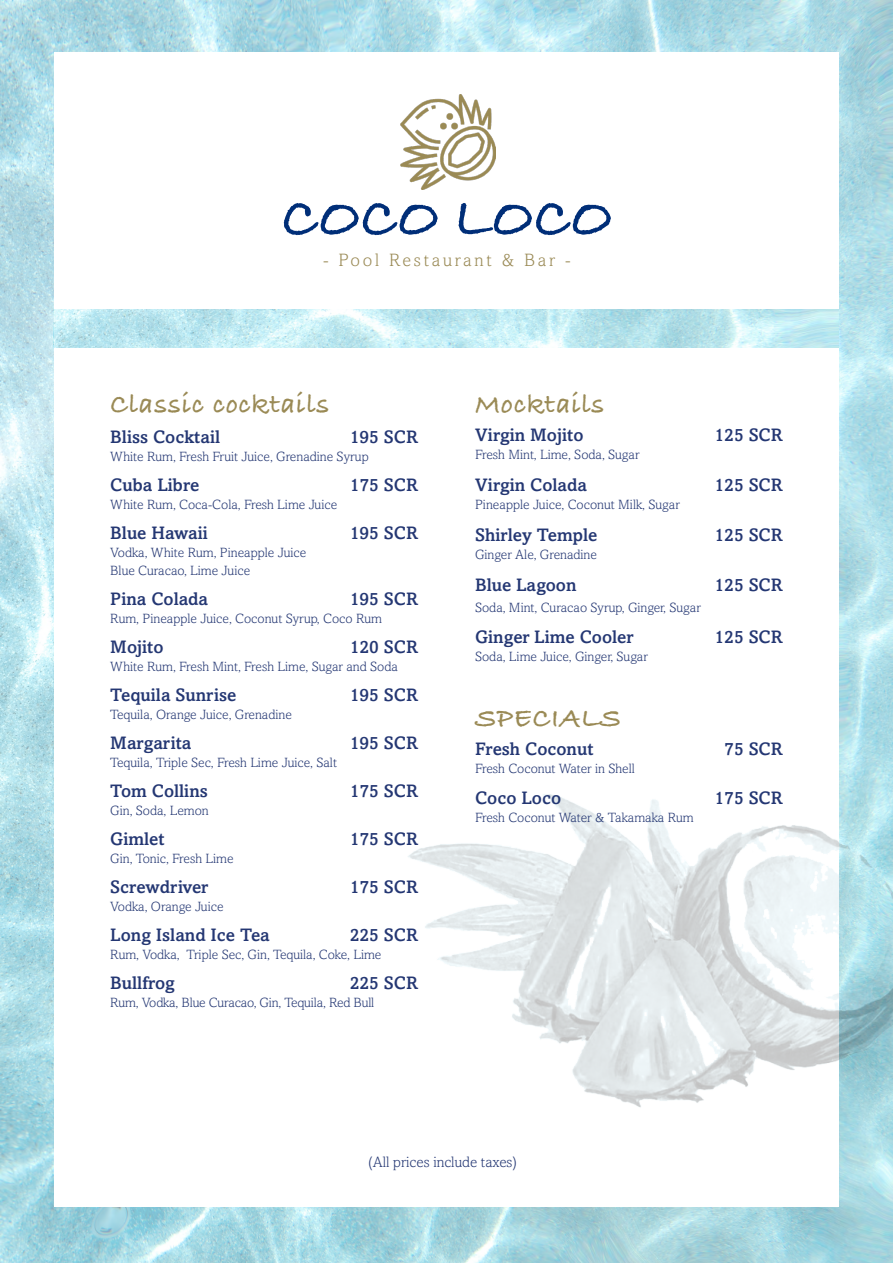
<style>
.page{position:relative;width:893px;height:1263px;background:#fff}
.page>*{position:absolute;margin:0;border:0;box-sizing:border-box;transform-origin:0 0}
.t1{font:700 58.5px "Bradley Hand ITCTT";color:#002e78}
.t2{font:700 28.5px "Bradley Hand ITCTT";letter-spacing:.025em;color:#9a8a55}
.t3{font:500 18px "Amasis";color:#243773}
.t4{font:300 18px "Amasis";letter-spacing:.15em;color:#9a8a55}
.t5{font:300 15px "Amasis";color:#243773}
.t6{font:300 13.5px/18px "Amasis";color:#243773}
</style>
<div class="page">
<img style="left:0;top:0;width:893px;height:1263px">
<div style="left:54px;top:53px;width:785px;height:1154px;background:#fff"></div>
<img style="left:356px;top:634px;width:537px;height:592px">
<img style="left:401px;top:95px;width:95px;height:94px">
<img style="left:53px;top:310px;width:785px;height:37px">
<h1 class="t1" style="left:281px;top:173px;width:333px">COCO LOCO</h1>
<h3 class="t4" style="left:323px;top:249px;width:249px">- Pool Restaurant &amp; Bar -</h3>
<h2 class="t2" style="left:110px;top:382px;width:220px">Classic cocktails</h2>
<h3 class="t3" style="left:110px;top:426px;width:111px">Bliss Cocktail</h3>
<h3 class="t3" style="left:350px;top:426px;width:70px">195 SCR</h3>
<p class="t6" style="left:110px;top:447px;width:260px">White Rum, Fresh Fruit Juice, Grenadine Syrup</p>
<h3 class="t3" style="left:110px;top:474px;width:91px">Cuba Libre</h3>
<h3 class="t3" style="left:350px;top:474px;width:70px">175 SCR</h3>
<p class="t6" style="left:110px;top:495px;width:228px">White Rum, Coca-Cola, Fresh Lime Juice</p>
<h3 class="t3" style="left:110px;top:522px;width:99px">Blue Hawaii</h3>
<h3 class="t3" style="left:350px;top:522px;width:70px">195 SCR</h3>
<p class="t6" style="left:110px;top:543px;width:198px">Vodka, White Rum, Pineapple Juice<br>Blue Curacao, Lime Juice</p>
<h3 class="t3" style="left:110px;top:588px;width:99px">Pina Colada</h3>
<h3 class="t3" style="left:350px;top:588px;width:70px">195 SCR</h3>
<p class="t6" style="left:110px;top:609px;width:273px">Rum, Pineapple Juice, Coconut Syrup, Coco Rum</p>
<h3 class="t3" style="left:110px;top:636px;width:55px">Mojito</h3>
<h3 class="t3" style="left:350px;top:636px;width:70px">120 SCR</h3>
<p class="t6" style="left:110px;top:657px;width:289px">White Rum, Fresh Mint, Fresh Lime, Sugar and Soda</p>
<h3 class="t3" style="left:110px;top:684px;width:128px">Tequila Sunrise</h3>
<h3 class="t3" style="left:350px;top:684px;width:70px">195 SCR</h3>
<p class="t6" style="left:110px;top:705px;width:183px">Tequila, Orange Juice, Grenadine</p>
<h3 class="t3" style="left:110px;top:732px;width:83px">Margarita</h3>
<h3 class="t3" style="left:350px;top:732px;width:70px">195 SCR</h3>
<p class="t6" style="left:110px;top:753px;width:228px">Tequila, Triple Sec, Fresh Lime Juice, Salt</p>
<h3 class="t3" style="left:110px;top:780px;width:99px">Tom Collins</h3>
<h3 class="t3" style="left:350px;top:780px;width:70px">175 SCR</h3>
<p class="t6" style="left:110px;top:801px;width:100px">Gin, Soda, Lemon</p>
<h3 class="t3" style="left:110px;top:828px;width:56px">Gimlet</h3>
<h3 class="t3" style="left:350px;top:828px;width:70px">175 SCR</h3>
<p class="t6" style="left:110px;top:849px;width:125px">Gin, Tonic, Fresh Lime</p>
<h3 class="t3" style="left:110px;top:876px;width:99px">Screwdriver</h3>
<h3 class="t3" style="left:350px;top:876px;width:70px">175 SCR</h3>
<p class="t6" style="left:110px;top:897px;width:115px">Vodka, Orange Juice</p>
<h3 class="t3" style="left:110px;top:924px;width:161px">Long Island Ice Tea</h3>
<h3 class="t3" style="left:350px;top:924px;width:70px">225 SCR</h3>
<p class="t6" style="left:110px;top:945px;width:273px">Rum, Vodka, Triple Sec, Gin, Tequila, Coke, Lime</p>
<h3 class="t3" style="left:110px;top:972px;width:66px">Bullfrog</h3>
<h3 class="t3" style="left:350px;top:972px;width:70px">225 SCR</h3>
<p class="t6" style="left:110px;top:993px;width:266px">Rum, Vodka, Blue Curacao, Gin, Tequila, Red Bull</p>
<h2 class="t2" style="left:475px;top:382px;width:131px">Mocktails</h2>
<h3 class="t3" style="left:475px;top:424px;width:110px">Virgin Mojito</h3>
<h3 class="t3" style="left:714px;top:424px;width:70px">125 SCR</h3>
<p class="t6" style="left:475px;top:445px;width:166px">Fresh Mint, Lime, Soda, Sugar</p>
<h3 class="t3" style="left:475px;top:474px;width:113px">Virgin Colada</h3>
<h3 class="t3" style="left:714px;top:474px;width:70px">125 SCR</h3>
<p class="t6" style="left:475px;top:495px;width:206px">Pineapple Juice, Coconut Milk, Sugar</p>
<h3 class="t3" style="left:475px;top:524px;width:124px">Shirley Temple</h3>
<h3 class="t3" style="left:714px;top:524px;width:70px">125 SCR</h3>
<p class="t6" style="left:475px;top:545px;width:123px">Ginger Ale, Grenadine</p>
<h3 class="t3" style="left:475px;top:574px;width:103px">Blue Lagoon</h3>
<h3 class="t3" style="left:714px;top:574px;width:70px">125 SCR</h3>
<p class="t6" style="left:475px;top:598px;width:227px">Soda, Mint, Curacao Syrup, Ginger, Sugar</p>
<h3 class="t3" style="left:475px;top:626px;width:160px">Ginger Lime Cooler</h3>
<h3 class="t3" style="left:714px;top:626px;width:70px">125 SCR</h3>
<p class="t6" style="left:475px;top:648px;width:174px">Soda, Lime Juice, Ginger, Sugar</p>
<h2 class="t2" style="left:475px;top:696px;width:148px">SPECIALS</h2>
<h3 class="t3" style="left:475px;top:738px;width:120px">Fresh Coconut</h3>
<h3 class="t3" style="left:724px;top:738px;width:60px">75 SCR</h3>
<p class="t6" style="left:475px;top:759px;width:161px">Fresh Coconut Water in Shell</p>
<h3 class="t3" style="left:475px;top:787px;width:88px">Coco Loco</h3>
<h3 class="t3" style="left:714px;top:787px;width:70px">175 SCR</h3>
<p class="t6" style="left:475px;top:809px;width:220px">Fresh Coconut Water &amp; Takamaka Rum</p>
<p class="t5" style="left:368px;top:1153px;width:150px">(All prices include taxes)</p>
</div>
